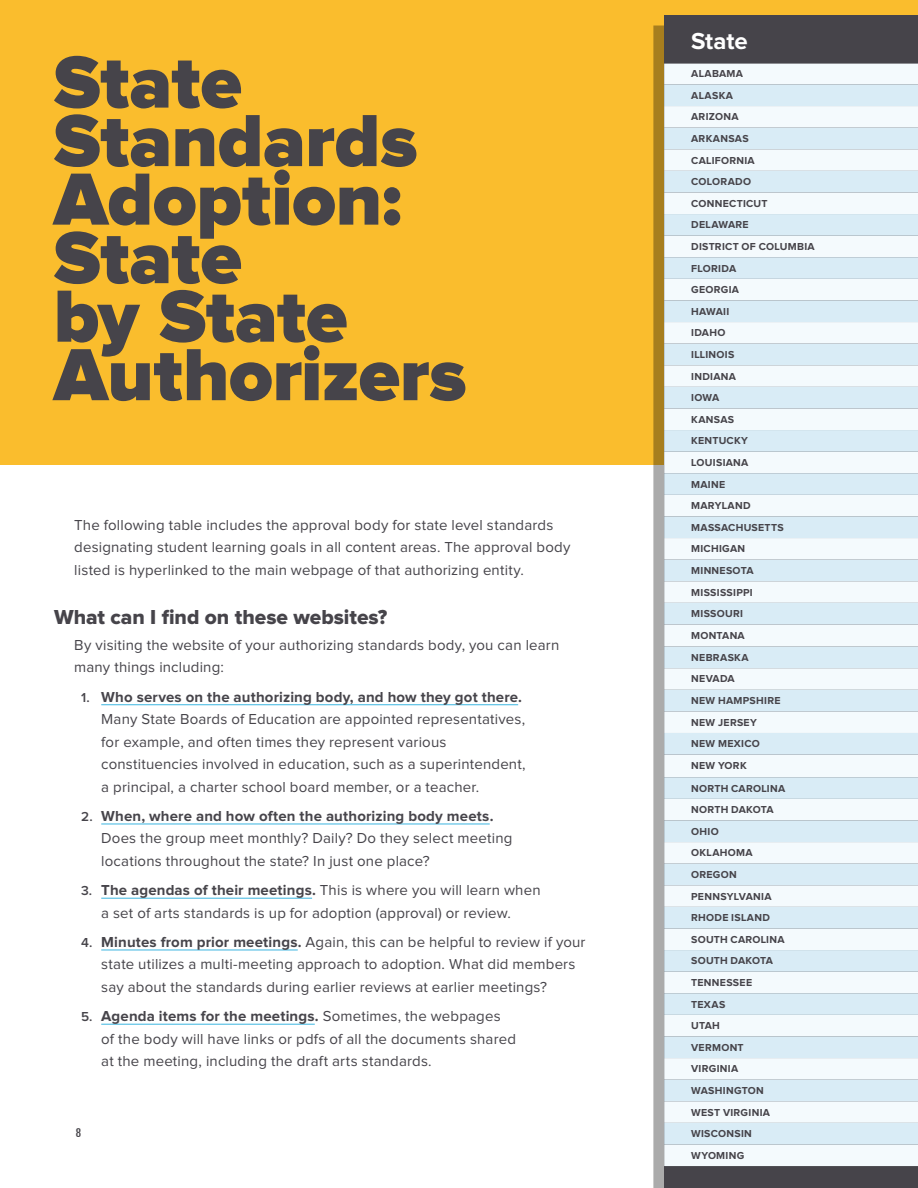
<style>
.page{position:relative;width:918px;height:1188px;background:#fff}
.page>*{position:absolute;margin:0;border:0;box-sizing:border-box;transform-origin:0 0}
.t1{font:900 76.5px/58.5px "Proxima Nova";letter-spacing:-.005em;color:#46444a}
.t2{font:700 24px "Proxima Nova";color:#fff}
.t3{font:21px "Proxima Nova Extrabld";color:#46444a}
.t4{font:15px/22.5px "Proxima Nova";letter-spacing:.01em;color:#46444a}
.t5{font:700 10.5px/21.6px "Proxima Nova";letter-spacing:.025em;color:#46444a}
.t6{font:10.5px "Fjalla One";color:#46444a}
.s1{font-weight:600;font-size:13.5px}
.s2{font-weight:700}
</style>
<div class="page">
<div style="left:0;top:0;width:918px;height:464px;background:#fabd2d"></div>
<div style="left:653px;top:26px;width:265px;height:1162px;background:#000;opacity:.33"></div>
<div style="left:664px;top:15px;width:254px;height:49px;background:#46444a"></div>
<div style="left:664px;top:64px;width:254px;height:1102px;background:#f4fafd"></div>
<svg style="left:664px;top:84px;width:254px;height:1060px;fill:#d9ecf6"></svg>
<hr style="left:101px;top:704px;width:417px;height:1px;background:#51bde3">
<hr style="left:101px;top:823px;width:389px;height:2px;background:#51bde3">
<hr style="left:101px;top:898px;width:211px;height:1px;background:#51bde3">
<hr style="left:101px;top:949px;width:197px;height:2px;background:#51bde3">
<hr style="left:101px;top:1024px;width:214px;height:1px;background:#51bde3">
<h1 class="t1" style="left:54px;top:56px;width:414px">State<br>Standards<br>Adoption:<br>State<br>by State<br>Authorizers</h1>
<p class="t4" style="left:74px;top:514px;width:498px">The following table includes the approval body for state level standards designating student learning goals in all content areas. The approval body listed is hyperlinked to the main webpage of that authorizing entity.</p>
<h3 class="t3" style="left:54px;top:607px;width:335px">What can I find on these websites?</h3>
<p class="t4" style="left:74px;top:634px;width:487px">By visiting the website of your authorizing standards body, you can learn many things including:</p>
<p class="t4" style="left:101px;top:686px;width:426px;text-indent:-20px"><span class="s1">1.</span> <span class="s2">Who serves on the authorizing body, and how they got there.<br></span>Many State Boards of Education are appointed representatives, for example, and often times they represent various constituencies involved in education, such as a superintendent, a principal, a charter school board member, or a teacher.</p>
<p class="t4" style="left:101px;top:805px;width:413px;text-indent:-20px"><span class="s1">2.</span> <span class="s2">When, where and how often the authorizing body meets.<br></span>Does the group meet monthly? Daily? Do they select meeting locations throughout the state? In just one place?</p>
<p class="t4" style="left:101px;top:880px;width:441px;text-indent:-20px"><span class="s1">3.</span> <span class="s2">The agendas of their meetings.</span> This is where you will learn when a set of arts standards is up for adoption (approval) or review.</p>
<p class="t4" style="left:101px;top:931px;width:486px;text-indent:-20px"><span class="s1">4.</span> <span class="s2">Minutes from prior meetings.</span> Again, this can be helpful to review if your state utilizes a multi-meeting approach to adoption. What did members say about the standards during earlier reviews at earlier meetings?</p>
<p class="t4" style="left:101px;top:1006px;width:416px;text-indent:-20px"><span class="s1">5.</span> <span class="s2">Agenda items for the meetings.</span> Sometimes, the webpages of the body will have links or pdfs of all the documents shared at the meeting, including the draft arts standards.</p>
<p class="t6" style="left:76px;top:1127px;width:7px">8</p>
<h2 class="t2" style="left:691px;top:30px;width:58px">State</h2>
<p class="t5" style="left:691px;top:63px;width:125px">ALABAMA<br>ALASKA<br>ARIZONA<br>ARKANSAS<br>CALIFORNIA<br>COLORADO<br>CONNECTICUT<br>DELAWARE<br>DISTRICT OF COLUMBIA<br>FLORIDA<br>GEORGIA<br>HAWAII<br>IDAHO<br>ILLINOIS<br>INDIANA<br>IOWA<br>KANSAS<br>KENTUCKY<br>LOUISIANA<br>MAINE<br>MARYLAND<br>MASSACHUSETTS<br>MICHIGAN<br>MINNESOTA<br>MISSISSIPPI<br>MISSOURI<br>MONTANA<br>NEBRASKA<br>NEVADA<br>NEW HAMPSHIRE<br>NEW JERSEY<br>NEW MEXICO<br>NEW YORK</p>
<p class="t5" style="left:691px;top:778px;width:96px">NORTH CAROLINA<br>NORTH DAKOTA<br>OHIO<br>OKLAHOMA<br>OREGON<br>PENNSYLVANIA<br>RHODE ISLAND<br>SOUTH CAROLINA<br>SOUTH DAKOTA<br>TENNESSEE<br>TEXAS<br>UTAH<br>VERMONT<br>VIRGINIA<br>WASHINGTON<br>WEST VIRGINIA<br>WISCONSIN<br>WYOMING</p>
</div>
